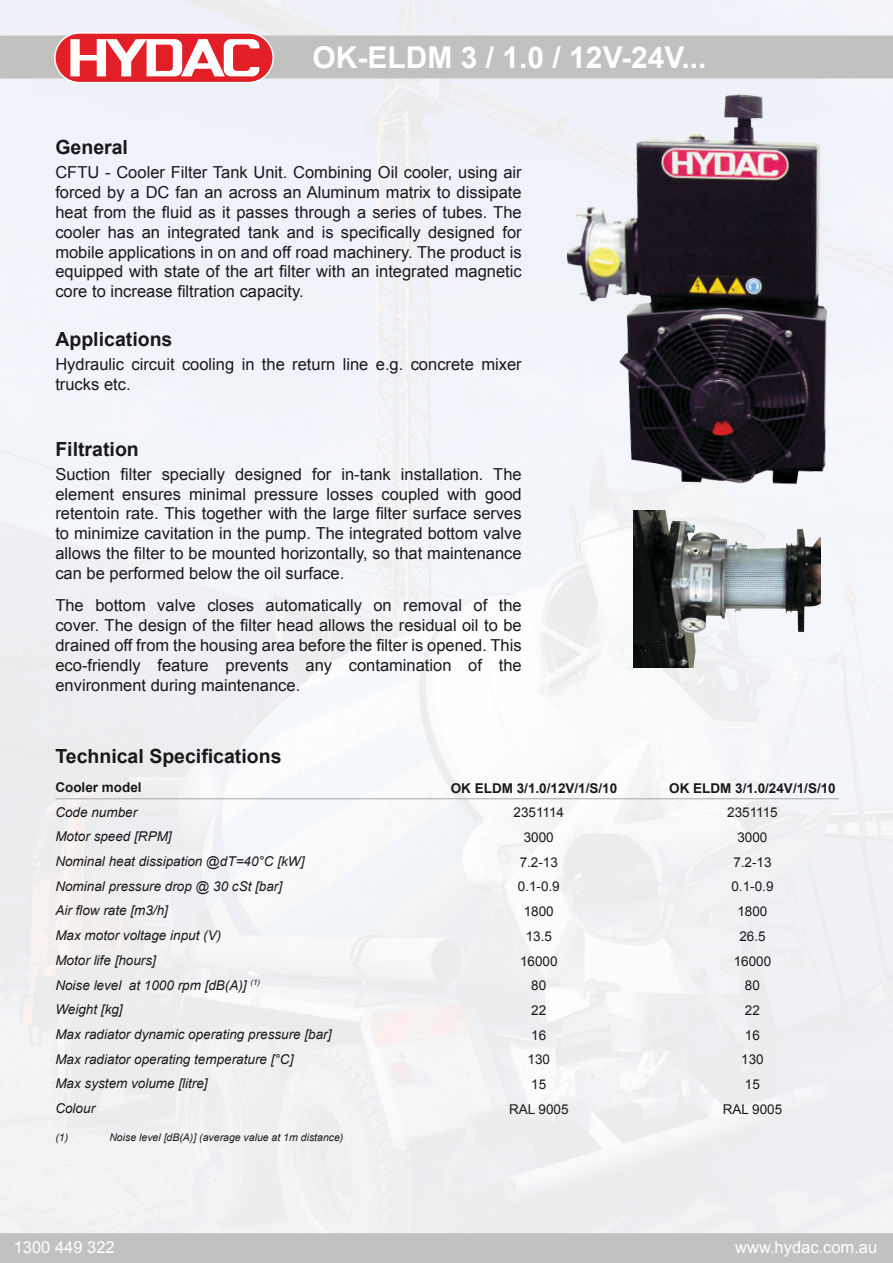
<style>
.page{position:relative;width:893px;height:1263px;background:#fff}
.page>*{position:absolute;margin:0;border:0;box-sizing:border-box;transform-origin:0 0}
.t1{font:700 30px "Arial";color:#fff}
.t2{font:700 19.5px "Arial";color:#1a181b}
.t3{font:16.5px/19.8px "Arial";color:#1a181b;text-align:justify}
.t4{font:16.5px "Arial";color:#fff}
.t5{font:italic 13.5px/24.8px "Arial";color:#1a181b}
.t6{font:13.5px/24.8px "Arial";color:#1a181b;text-align:center}
.t7{font:700 13.5px "Arial";color:#1a181b}
.t8{font:italic 10.5px "Arial";color:#1a181b}
</style>
<div class="page">
<img style="left:0;top:0;width:893px;height:1233px">
<hr style="left:55px;top:798px;width:784px;height:1px;background:#a8a6a6">
<img style="left:522px;top:82px;width:371px;height:441px">
<div style="left:0;top:1233px;width:893px;height:30px;background:#c1c1c0"></div>
<svg style="left:0;top:32px;width:893px;height:50px;background:#d0b5b6"></svg>
<img style="left:634px;top:511px;width:187px;height:156px">
<h1 class="t1" style="left:313px;top:38px;width:396px">OK-ELDM 3 / 1.0 / 12V-24V...</h1>
<p class="t2" style="left:55px;top:135px;width:74px">General</p>
<p class="t3" style="left:55px;top:163px;width:468px">CFTU - Cooler Filter Tank Unit. Combining Oil cooler, using air forced by a DC fan an across an Aluminum matrix to dissipate heat from the fluid as it passes through a series of tubes. The cooler has an integrated tank and is specifically designed for mobile applications in on and off road machinery. The product is equipped with state of the art filter with an integrated magnetic core to increase filtration capacity.</p>
<p class="t2" style="left:55px;top:326px;width:119px">Applications</p>
<p class="t3" style="left:55px;top:355px;width:468px">Hydraulic circuit cooling in the return line e.g. concrete mixer trucks etc.</p>
<p class="t2" style="left:55px;top:436px;width:85px">Filtration</p>
<p class="t3" style="left:55px;top:464px;width:468px">Suction filter specially designed for in-tank installation. The element ensures minimal pressure losses coupled with good retentoin rate. This together with the large filter surface serves to minimize cavitation in the pump. The integrated bottom valve allows the filter to be mounted horizontally, so that maintenance can be performed below the oil surface.</p>
<p class="t3" style="left:55px;top:596px;width:468px">The bottom valve closes automatically on removal of the cover. The design of the filter head allows the residual oil to be drained off from the housing area before the filter is opened. This eco-friendly feature prevents any contamination of the environment during maintenance.</p>
<p class="t2" style="left:55px;top:743px;width:228px">Technical Specifications</p>
<p class="t7" style="left:55px;top:778px;width:88px">Cooler model</p>
<p class="t5" style="left:55px;top:800px;width:278px">Code number<br>Motor speed [RPM]<br>Nominal heat dissipation @dT=40°C [kW]<br>Nominal pressure drop @ 30 cSt [bar]<br>Air flow rate [m3/h]<br>Max motor voltage input (V)<br>Motor life [hours]<br>Noise level at 1000 rpm [dB(A)] <sup>(1)<br></sup>Weight [kg]<br>Max radiator dynamic operating pressure [bar]<br>Max radiator operating temperature [°C]<br>Max system volume [litre]<br>Colour</p>
<p class="t8" style="left:55px;top:1131px;width:14px">(1)</p>
<p class="t8" style="left:109px;top:1131px;width:236px">Noise level [dB(A)] (average value at 1m distance)</p>
<p class="t7" style="left:451px;top:779px;width:168px">OK ELDM 3/1.0/12V/1/S/10</p>
<p class="t6" style="left:509px;top:800px;width:61px">2351114<br>3000<br>7.2-13<br>0.1-0.9<br>1800<br>13.5<br>16000<br>80<br>22<br>16<br>130<br>15<br>RAL 9005</p>
<p class="t7" style="left:669px;top:779px;width:168px">OK ELDM 3/1.0/24V/1/S/10</p>
<p class="t6" style="left:723px;top:800px;width:61px">2351115<br>3000<br>7.2-13<br>0.1-0.9<br>1800<br>26.5<br>16000<br>80<br>22<br>16<br>130<br>15<br>RAL 9005</p>
<p class="t4" style="left:14px;top:1236px;width:102px">1300 449 322</p>
<p class="t4" style="left:735px;top:1236px;width:144px">www.hydac.com.au</p>
</div>
